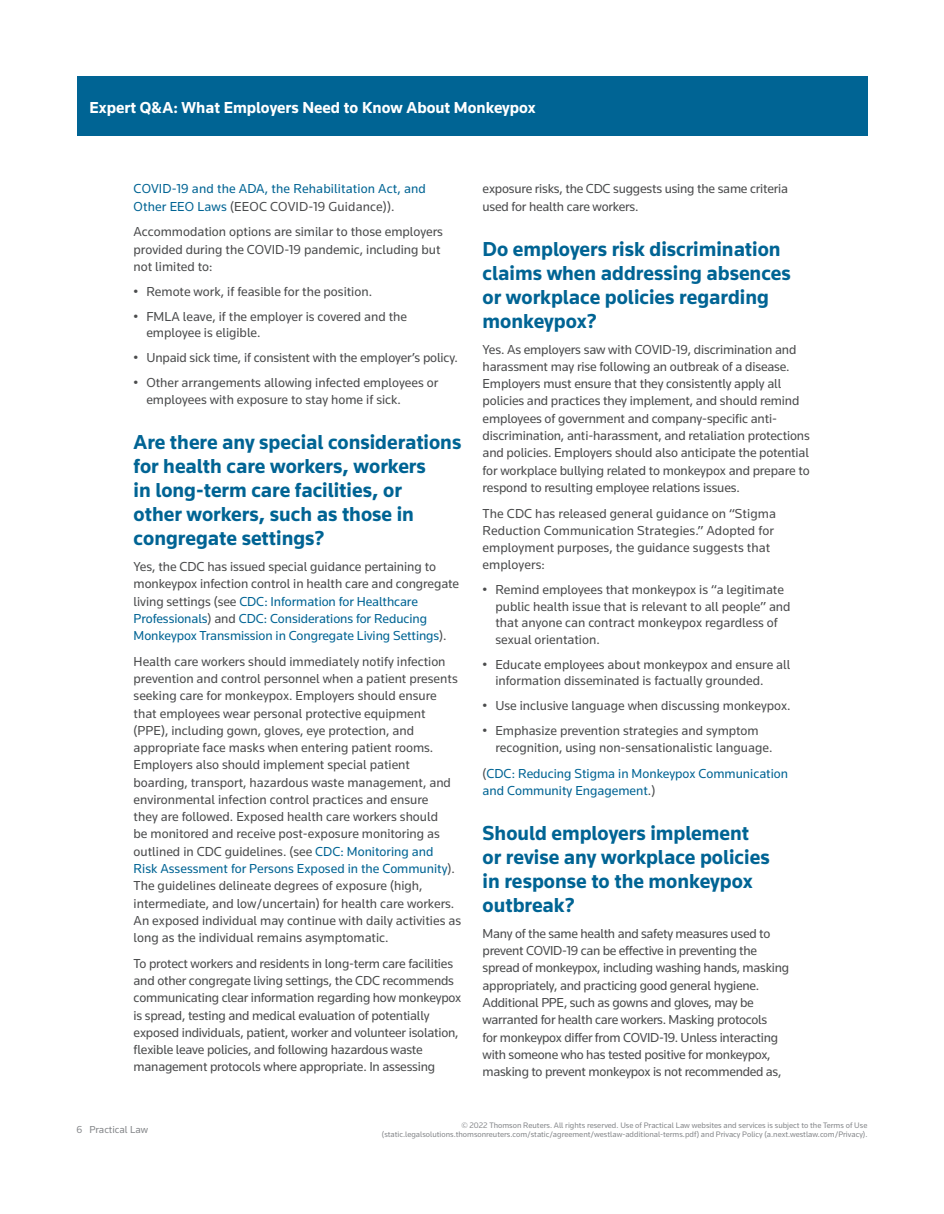
<style>
.page{position:relative;width:944px;height:1214px;background:#fff}
.page>*{position:absolute;margin:0;border:0;box-sizing:border-box;transform-origin:0 0}
.t1{font:700 21px/24px "Knowledge";color:#006494}
.t2{font:700 16.5px "Knowledge";color:#fff}
.t3{font:13.5px/17.2px "Knowledge";letter-spacing:-.005em;color:#4b4c4d}
.t4{font:13.5px/17.2px "Knowledge";color:#006494}
.t5{font:10.5px "Knowledge";color:#86888b}
.t6{font:8.25px/9.8px "Knowledge";color:#86888b;text-align:right}
.s1{color:#4b4c4d}
.s2{color:#006494}
</style>
<div class="page">
<div style="left:77px;top:77px;width:790px;height:59px;background:#006494"></div>
<p class="t2" style="left:89px;top:97px;width:448px">Expert Q&amp;A: What Employers Need to Know About Monkeypox</p>
<p class="t4" style="left:134px;top:180px;width:294px">COVID-19 and the ADA, the Rehabilitation Act, and<br>Other EEO Laws <span class="s1">(EEOC COVID-19 Guidance)).</span></p>
<p class="t3" style="left:134px;top:223px;width:311px">Accommodation options are similar to those employers provided during the COVID-19 pandemic, including but not limited to:</p>
<p class="t3" style="left:134px;top:282px;width:240px">• Remote work, if feasible for the position.</p>
<p class="t3" style="left:146px;top:308px;width:262px;line-height:16.5px;text-indent:-13px">• FMLA leave, if the employer is covered and the employee is eligible.</p>
<p class="t3" style="left:134px;top:349px;width:326px">• Unpaid sick time, if consistent with the employer’s policy.</p>
<p class="t3" style="left:146px;top:374px;width:293px;line-height:16.5px;text-indent:-13px">• Other arrangements allowing infected employees or employees with exposure to stay home if sick.</p>
<h1 class="t1" style="left:134px;top:430px;width:329px">Are there any special considerations for health care workers, workers<br>in long-term care facilities, or<br>other workers, such as those in congregate settings?</h1>
<p class="t3" style="left:134px;top:557px;width:327px">Yes, the CDC has issued special guidance pertaining to monkeypox infection control in health care and congregate living settings (see <span class="s2">CDC: Information for Healthcare Professionals</span>) and <span class="s2">CDC: Considerations for Reducing Monkeypox Transmission in Congregate Living Settings</span>).</p>
<p class="t3" style="left:134px;top:652px;width:329px">Health care workers should immediately notify infection prevention and control personnel when a patient presents seeking care for monkeypox. Employers should ensure that employees wear personal protective equipment (PPE), including gown, gloves, eye protection, and appropriate face masks when entering patient rooms.<br>Employers also should implement special patient boarding, transport, hazardous waste management, and environmental infection control practices and ensure<br>they are followed. Exposed health care workers should<br>be monitored and receive post-exposure monitoring as outlined in CDC guidelines. (see <span class="s2">CDC: Monitoring and<br>Risk Assessment for Persons Exposed in the Community</span>).<br>The guidelines delineate degrees of exposure (high, intermediate, and low/uncertain) for health care workers.<br>An exposed individual may continue with daily activities as long as the individual remains asymptomatic.</p>
<p class="t3" style="left:134px;top:954px;width:329px">To protect workers and residents in long-term care facilities and other congregate living settings, the CDC recommends communicating clear information regarding how monkeypox is spread, testing and medical evaluation of potentially exposed individuals, patient, worker and volunteer isolation, flexible leave policies, and following hazardous waste management protocols where appropriate. In assessing</p>
<p class="t3" style="left:482px;top:180px;width:307px">exposure risks, the CDC suggests using the same criteria used for health care workers.</p>
<h1 class="t1" style="left:482px;top:236px;width:310px">Do employers risk discrimination claims when addressing absences or workplace policies regarding monkeypox?</h1>
<p class="t3" style="left:482px;top:340px;width:328px">Yes. As employers saw with COVID-19, discrimination and harassment may rise following an outbreak of a disease.<br>Employers must ensure that they consistently apply all policies and practices they implement, and should remind employees of government and company-specific anti&shy;discrimination, anti-harassment, and retaliation protections and policies. Employers should also anticipate the potential for workplace bullying related to monkeypox and prepare to respond to resulting employee relations issues.</p>
<p class="t3" style="left:482px;top:504px;width:295px">The CDC has released general guidance on “Stigma Reduction Communication Strategies.” Adopted for employment purposes, the guidance suggests that employers:</p>
<p class="t3" style="left:495px;top:581px;width:297px;line-height:16.5px;text-indent:-13px">• Remind employees that monkeypox is “a legitimate public health issue that is relevant to all people” and that anyone can contract monkeypox regardless of sexual orientation.</p>
<p class="t3" style="left:495px;top:656px;width:296px;line-height:16.5px;text-indent:-13px">• Educate employees about monkeypox and ensure all information disseminated is factually grounded.</p>
<p class="t3" style="left:482px;top:697px;width:309px">• Use inclusive language when discussing monkeypox.</p>
<p class="t3" style="left:495px;top:722px;width:278px;line-height:16.5px;text-indent:-13px">• Emphasize prevention strategies and symptom recognition, using non-sensationalistic language.</p>
<p class="t4" style="left:482px;top:764px;width:307px"><span class="s1">(</span>CDC: Reducing Stigma in Monkeypox Communication and Community Engagement<span class="s1">.)</span></p>
<h1 class="t1" style="left:482px;top:820px;width:288px">Should employers implement or revise any workplace policies in response to the monkeypox outbreak?</h1>
<p class="t3" style="left:482px;top:924px;width:308px">Many of the same health and safety measures used to prevent COVID-19 can be effective in preventing the spread of monkeypox, including washing hands, masking appropriately, and practicing good general hygiene.<br>Additional PPE, such as gowns and gloves, may be warranted for health care workers. Masking protocols<br>for monkeypox differ from COVID-19. Unless interacting with someone who has tested positive for monkeypox, masking to prevent monkeypox is not recommended as,</p>
<p class="t5" style="left:77px;top:1123px;width:73px">6 Practical Law</p>
<p class="t6" style="left:382px;top:1119px;width:487px">© 2022 Thomson Reuters. All rights reserved. Use of Practical Law websites and services is subject to the Terms of Use (static.legalsolutions.thomsonreuters.com/static/agreement/westlaw-additional-terms.pdf) and Privacy Policy (a.next.westlaw.com/Privacy).</p>
</div>
